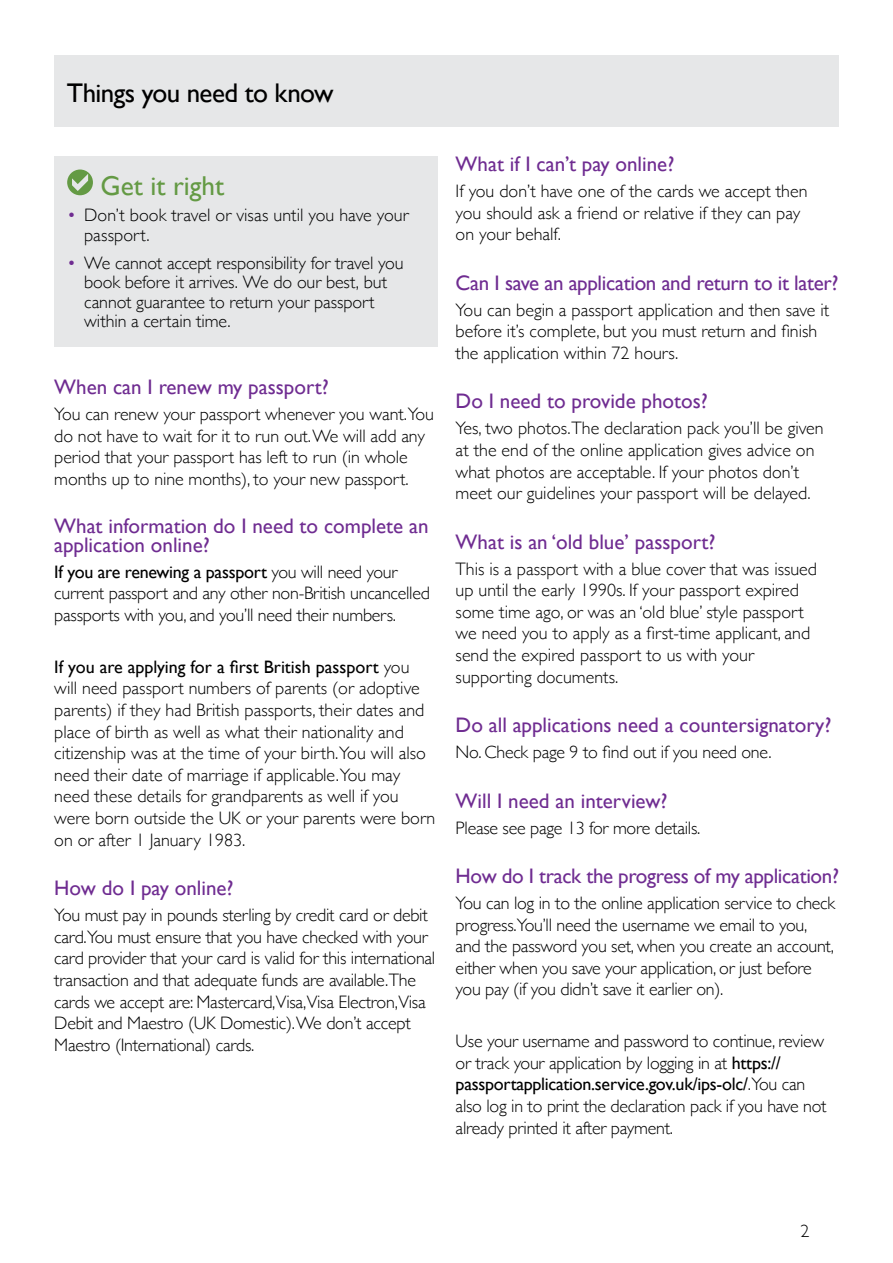
<style>
.page{position:relative;width:893px;height:1263px;background:#fff}
.page>*{position:absolute;margin:0;border:0;box-sizing:border-box;transform-origin:0 0}
.t1{font:27.3px "Gill Sans";color:#649a44}
.t2{font:27px "Gill Sans";letter-spacing:-.025em;color:#000}
.t3{font:21px/19.5px "Gill Sans";color:#6f2c91}
.t4{font:300 18px/21.6px "Gill Sans";letter-spacing:-.005em;color:#000}
.s1{color:#6f2c91}
.s2{font-weight:400}
</style>
<div class="page">
<div style="left:54px;top:55px;width:785px;height:71px;background:#e6e7e8"></div>
<div style="left:54px;top:157px;width:384px;height:190px;background:#e6e7e8"></div>
<svg style="left:67px;top:169px;width:26px;height:26px"></svg>
<h2 class="t2" style="left:67px;top:77px;width:268px">Things you need to know</h2>
<h1 class="t1" style="left:101px;top:170px;width:125px">Get it right</h1>
<p class="t4" style="left:84px;top:205px;width:326px;line-height:19.5px;text-indent:-17px"><span class="s1">•</span> Don’t book travel or visas until you have your passport.</p>
<p class="t4" style="left:84px;top:252px;width:321px;line-height:19.5px;text-indent:-17px"><span class="s1">•</span> We cannot accept responsibility for travel you book before it arrives. We do our best, but cannot guarantee to return your passport within a certain time.</p>
<p class="t3" style="left:54px;top:377px;width:276px">When can I renew my passport?</p>
<p class="t4" style="left:54px;top:403px;width:381px">You can renew your passport whenever you want.You do not have to wait for it to run out. We will add any period that your passport has left to run (in whole months up to nine months), to your new passport.</p>
<p class="t3" style="left:54px;top:515px;width:376px">What information do I need to complete an application online?</p>
<p class="t4" style="left:54px;top:560px;width:377px"><span class="s2">If you are renewing a passport</span> you will need your current passport and any other non-British uncancelled passports with you, and you’ll need their numbers.</p>
<p class="t4" style="left:54px;top:655px;width:382px"><span class="s2">If you are applying for a first British passport</span> you will need passport numbers of parents (or adoptive parents) if they had British passports, their dates and place of birth as well as what their nationality and citizenship was at the time of your birth.You will also need their date of marriage if applicable.You may need these details for grandparents as well if you were born outside the UK or your parents were born on or after 1 January 1983.</p>
<p class="t3" style="left:54px;top:878px;width:181px">How do I pay online?</p>
<p class="t4" style="left:54px;top:903px;width:383px">You must pay in pounds sterling by credit card or debit card.You must ensure that you have checked with your card provider that your card is valid for this international transaction and that adequate funds are available.The cards we accept are: Mastercard,Visa,Visa Electron,Visa Debit and Maestro (UK Domestic). We don’t accept Maestro (International) cards.</p>
<p class="t3" style="left:456px;top:154px;width:220px">What if I can’t pay online?</p>
<p class="t4" style="left:456px;top:179px;width:353px">If you don’t have one of the cards we accept then you should ask a friend or relative if they can pay on your behalf.</p>
<p class="t3" style="left:456px;top:273px;width:384px">Can I save an application and return to it later?</p>
<p class="t4" style="left:456px;top:298px;width:375px">You can begin a passport application and then save it before it’s complete, but you must return and finish the application within 72 hours.</p>
<p class="t3" style="left:456px;top:391px;width:254px">Do I need to provide photos?</p>
<p class="t4" style="left:456px;top:417px;width:369px">Yes, two photos.The declaration pack you’ll be given at the end of the online application gives advice on what photos are acceptable. If your photos don’t meet our guidelines your passport will be delayed.</p>
<p class="t3" style="left:456px;top:532px;width:261px">What is an ‘old blue’ passport?</p>
<p class="t4" style="left:456px;top:557px;width:363px">This is a passport with a blue cover that was issued up until the early 1990s. If your passport expired some time ago, or was an ‘old blue’ style passport we need you to apply as a first-time applicant, and send the expired passport to us with your supporting documents.</p>
<p class="t3" style="left:456px;top:715px;width:377px">Do all applications need a countersignatory?</p>
<p class="t4" style="left:456px;top:740px;width:317px">No. Check page 9 to find out if you need one.</p>
<p class="t3" style="left:456px;top:791px;width:213px">Will I need an interview?</p>
<p class="t4" style="left:456px;top:816px;width:246px">Please see page 13 for more details.</p>
<p class="t3" style="left:456px;top:866px;width:385px">How do I track the progress of my application?</p>
<p class="t4" style="left:456px;top:891px;width:381px">You can log in to the online application service to check progress.You’ll need the username we email to you, and the password you set, when you create an account, either when you save your application, or just before you pay (if you didn’t save it earlier on).</p>
<p class="t4" style="left:456px;top:1029px;width:372px">Use your username and password to continue, review or track your application by logging in at <span class="s2">https:// passportapplication.service.gov.uk/ips-olc/</span>.You can also log in to print the declaration pack if you have not already printed it after payment.</p>
<p class="t4" style="left:800px;top:1220px;width:10px">2</p>
</div>
